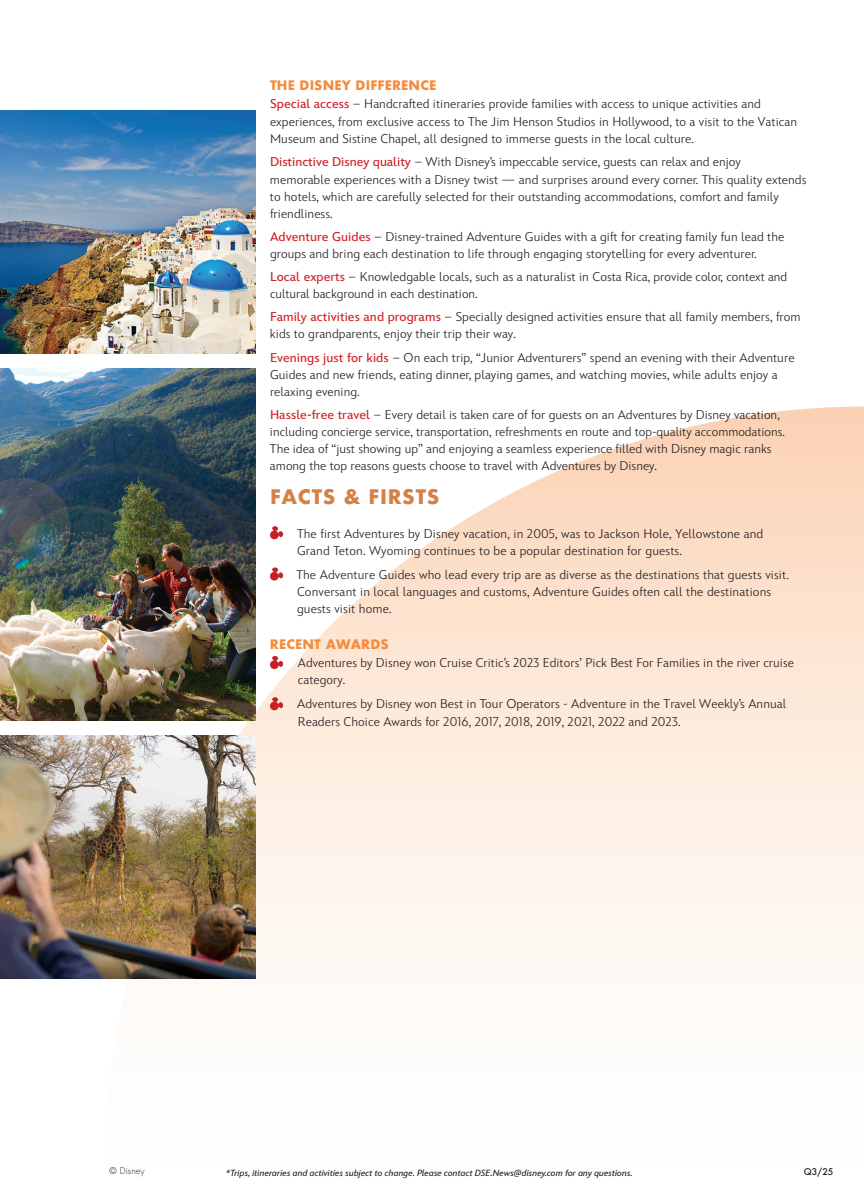
<style>
.page{position:relative;width:864px;height:1188px;background:#fff}
.page>*{position:absolute;margin:0;border:0;box-sizing:border-box;transform-origin:0 0}
.body_text{font:700 19.5px "Futura";letter-spacing:.04em;color:#d58146}
.body_text-2{font:300 12.75px/17.1px "Inspire TWDC";letter-spacing:.005em;color:#231f20}
.body_text-3{font:700 12.75px "Futura";letter-spacing:.01em;color:#f58b3c}
.t1{font:italic 500 9px "Inspire TWDC";color:#231f20}
.body_text-4{font:300 9px "Futura";letter-spacing:.01em;color:#231f20}
.body_text-5{font:500 9px "Futura";color:#231f20}
.s1{font-family:"Futura";font-weight:700;color:#f58b3c}
.s2{font-weight:500;color:#d1232a}
</style>
<div class="page">
<svg style="left:104px;top:407px;width:760px;height:572px"></svg>
<img style="left:0;top:110px;width:255px;height:243px">
<svg style="left:270px;top:526px;width:13px;height:13px"></svg>
<svg style="left:270px;top:567px;width:13px;height:14px"></svg>
<svg style="left:270px;top:656px;width:13px;height:13px"></svg>
<svg style="left:270px;top:697px;width:13px;height:13px"></svg>
<img style="left:0;top:368px;width:255px;height:353px">
<img style="left:0;top:736px;width:255px;height:243px">
<p class="body_text-2" style="left:270px;top:77px;width:529px;line-height:17.7px"><span class="s1">THE DISNEY DIFFERENCE<br></span><span class="s2">Special access</span> – Handcrafted itineraries provide families with access to unique activities and experiences, from exclusive access to The Jim Henson Studios in Hollywood, to a visit to the Vatican Museum and Sistine Chapel, all designed to immerse guests in the local culture.</p>
<p class="body_text-2" style="left:270px;top:154px;width:538px"><span class="s2">Distinctive Disney quality</span> – With Disneyʼs impeccable service, guests can relax and enjoy<br>memorable experiences with a Disney twist — and surprises around every corner. This quality extends to hotels, which are carefully selected for their outstanding accommodations, comfort and family friendliness.</p>
<p class="body_text-2" style="left:270px;top:228px;width:516px"><span class="s2">Adventure Guides</span> – Disney-trained Adventure Guides with a gift for creating family fun lead the groups and bring each destination to life through engaging storytelling for every adventurer.</p>
<p class="body_text-2" style="left:270px;top:269px;width:519px"><span class="s2">Local experts</span> – Knowledgable locals, such as a naturalist in Costa Rica, provide color, context and cultural background in each destination.</p>
<p class="body_text-2" style="left:270px;top:309px;width:532px"><span class="s2">Family activities and programs</span> – Specially designed activities ensure that all family members, from kids to grandparents, enjoy their trip their way.</p>
<p class="body_text-2" style="left:270px;top:349px;width:526px"><span class="s2">Evenings just for kids</span> – On each trip, “Junior Adventurers” spend an evening with their Adventure<br>Guides and new friends, eating dinner, playing games, and watching movies, while adults enjoy a relaxing evening.</p>
<p class="body_text-2" style="left:270px;top:406px;width:516px"><span class="s2">Hassle-free travel</span> – Every detail is taken care of for guests on an Adventures by Disney vacation, including concierge service, transportation, refreshments en route and top-quality accommodations.<br>The idea of “just showing up” and enjoying a seamless experience filled with Disney magic ranks among the top reasons guests choose to travel with Adventures by Disney.</p>
<p class="body_text" style="left:270px;top:482px;width:171px">FACTS &amp; FIRSTS</p>
<p class="body_text-2" style="left:297px;top:525px;width:468px">The first Adventures by Disney vacation, in 2005, was to Jackson Hole, Yellowstone and<br>Grand Teton. Wyoming continues to be a popular destination for guests.</p>
<p class="body_text-2" style="left:296px;top:566px;width:494px">The Adventure Guides who lead every trip are as diverse as the destinations that guests visit.<br>Conversant in local languages and customs, Adventure Guides often call the destinations guests visit home.</p>
<p class="body_text-3" style="left:270px;top:635px;width:120px">RECENT AWARDS</p>
<p class="body_text-2" style="left:298px;top:655px;width:498px">Adventures by Disney won Cruise Criticʼs 2023 Editorsʼ Pick Best For Families in the river cruise category.</p>
<p class="body_text-2" style="left:297px;top:696px;width:491px">Adventures by Disney won Best in Tour Operators - Adventure in the Travel Weeklyʼs Annual<br>Readers Choice Awards for 2016, 2017, 2018, 2019, 2021, 2022 and 2023.</p>
<p class="body_text-4" style="left:110px;top:1165px;width:37px">© Disney</p>
<p class="t1" style="left:226px;top:1167px;width:408px">*Trips, itineraries and activities subject to change. Please contact DSE.News@disney.com for any questions.</p>
<p class="body_text-5" style="left:804px;top:1165px;width:31px">Q3/25</p>
</div>
